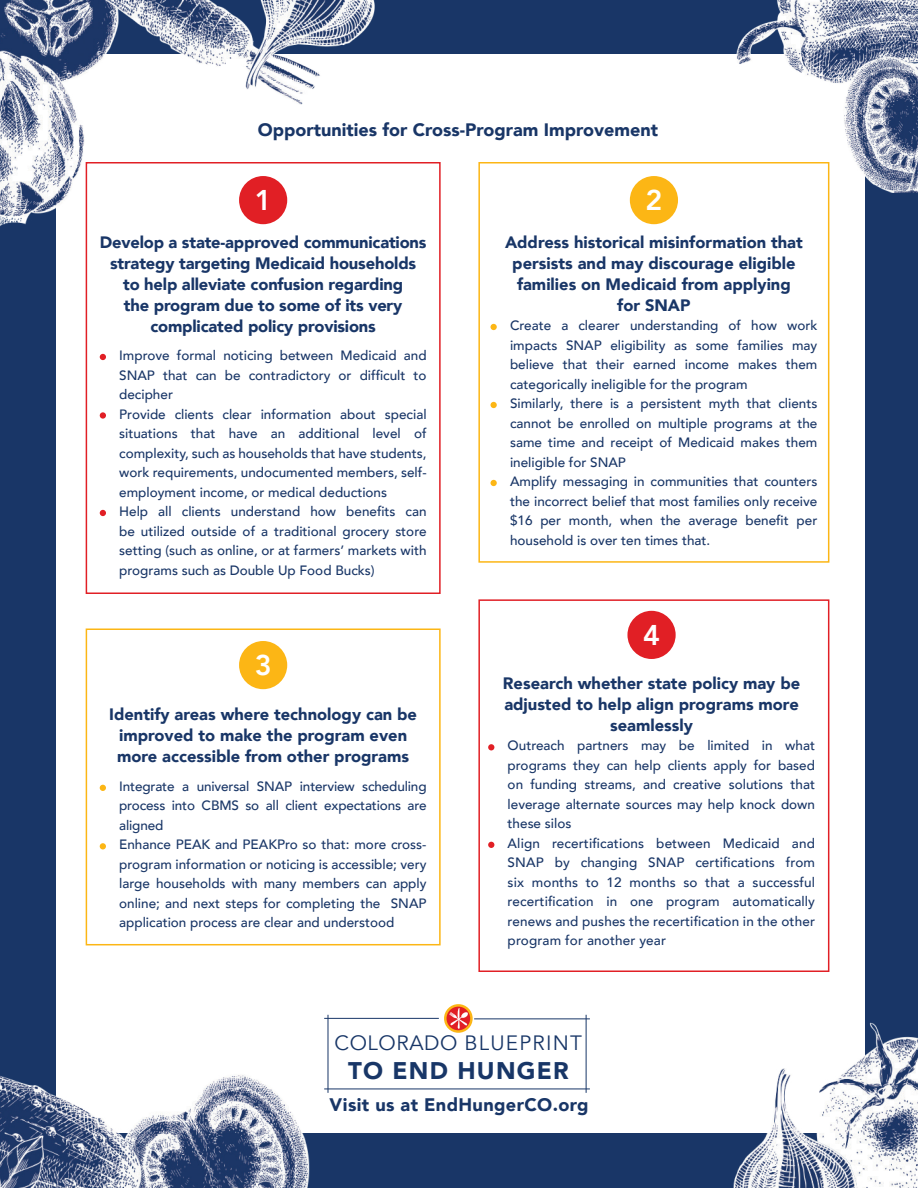
<style>
.page{position:relative;width:918px;height:1188px;background:#193667}
.page>*{position:absolute;margin:0;border:0;box-sizing:border-box;transform-origin:0 0}
.t1{font:800 28.5px "Avenir";color:#fff}
.t2{font:900 24px "Avenir";letter-spacing:.05em;color:#183667}
.t3{font:20.7px "Avenir";letter-spacing:.06em;color:#183667}
.t4{font:900 18.15px "Avenir";letter-spacing:.02em;color:#193667}
.t5{font:900 18px "Avenir";color:#193667}
.t6{font:900 16.5px/21px "Avenir";color:#193667;text-align:center}
.t7{font:500 13.5px/19.5px "Avenir";color:#193667}
</style>
<div class="page">
<div style="left:56px;top:55px;width:808px;height:1078px;background:#fff"></div>
<hr style="left:324px;top:1018px;width:115px;height:1px;background:#183667">
<hr style="left:474px;top:1018px;width:116px;height:1px;background:#183667">
<hr style="left:324px;top:1089px;width:266px;height:1px;background:#183667">
<hr style="left:328px;top:1015px;width:1px;height:78px;background:#183667">
<svg style="left:445px;top:1005px;width:26px;height:27px"></svg>
<div style="left:444px;top:1004px;width:29px;height:29px;border:2px solid #fcb615;border-radius:50%"></div>
<svg style="left:449px;top:1008px;width:19px;height:21px"></svg>
<img style="left:552px;top:892px;width:366px;height:296px">
<img style="left:0;top:1075px;width:310px;height:113px">
<img style="left:0;top:0;width:387px;height:246px">
<img style="left:605px;top:0;width:313px;height:192px">
<div style="left:86px;top:162px;width:355px;height:432px;border:2px solid #e11f25"></div>
<div style="left:478px;top:162px;width:351px;height:401px;border:2px solid #fcb615"></div>
<div style="left:86px;top:628px;width:355px;height:317px;border:2px solid #fcb615"></div>
<div style="left:478px;top:599px;width:351px;height:373px;border:2px solid #e11f25"></div>
<svg style="left:100px;top:354px;width:6px;height:6px"></svg>
<div style="left:100px;top:412px;width:6px;height:7px;background:#e11f25;border-radius:50%"></div>
<svg style="left:100px;top:510px;width:6px;height:6px"></svg>
<div style="left:239px;top:176px;width:48px;height:48px;background:#e11f25;border-radius:50%"></div>
<div style="left:630px;top:176px;width:48px;height:48px;background:#fcb615;border-radius:50%"></div>
<svg style="left:491px;top:324px;width:6px;height:6px"></svg>
<svg style="left:491px;top:402px;width:6px;height:6px"></svg>
<svg style="left:491px;top:480px;width:6px;height:6px"></svg>
<div style="left:239px;top:641px;width:48px;height:48px;background:#fcb615;border-radius:50%"></div>
<svg style="left:100px;top:785px;width:6px;height:6px"></svg>
<svg style="left:100px;top:843px;width:6px;height:6px"></svg>
<svg style="left:488px;top:744px;width:6px;height:6px"></svg>
<svg style="left:488px;top:842px;width:6px;height:6px"></svg>
<div style="left:627px;top:611px;width:49px;height:48px;background:#e11f25;border-radius:50%"></div>
<h3 class="t5" style="left:258px;top:114px;width:402px">Opportunities for Cross-Program Improvement</h3>
<h1 class="t1" style="left:255px;top:178px;width:18px">1</h1>
<h1 class="t1" style="left:646px;top:178px;width:18px">2</h1>
<p class="t6" style="left:505px;top:231px;width:299px">Address historical misinformation that persists and may discourage eligible families on Medicaid from applying for SNAP</p>
<p class="t7" style="left:510px;top:315px;width:309px">Create a clearer understanding of how work impacts SNAP eligibility as some families may believe that their earned income makes them categorically ineligible for the program<br>Similarly, there is a persistent myth that clients cannot be enrolled on multiple programs at the same time and receipt of Medicaid makes them ineligible for SNAP<br>Amplify messaging in communities that counters the incorrect belief that most families only receive $16 per month, when the average benefit per household is over ten times that.</p>
<p class="t6" style="left:100px;top:231px;width:328px">Develop a state-approved communications strategy targeting Medicaid households to help alleviate confusion regarding<br>the program due to some of its very complicated policy provisions</p>
<p class="t7" style="left:119px;top:345px;width:309px">Improve formal noticing between Medicaid and SNAP that can be contradictory or difficult to decipher<br>Provide clients clear information about special situations that have an additional level of complexity, such as households that have students, work requirements, undocumented members, self&shy;employment income, or medical deductions<br>Help all clients understand how benefits can be utilized outside of a traditional grocery store setting (such as online, or at farmers’ markets with programs such as Double Up Food Bucks)</p>
<h1 class="t1" style="left:255px;top:643px;width:18px">3</h1>
<p class="t6" style="left:109px;top:704px;width:309px">Identify areas where technology can be improved to make the program even more accessible from other programs</p>
<p class="t7" style="left:119px;top:776px;width:309px">Integrate a universal SNAP interview scheduling process into CBMS so all client expectations are aligned<br>Enhance PEAK and PEAKPro so that: more cross&shy;program information or noticing is accessible; very large households with many members can apply online; and next steps for completing the SNAP application process are clear and understood</p>
<h1 class="t1" style="left:643px;top:613px;width:18px">4</h1>
<p class="t6" style="left:503px;top:672px;width:299px">Research whether state policy may be adjusted to help align programs more seamlessly</p>
<p class="t7" style="left:508px;top:735px;width:309px">Outreach partners may be limited in what programs they can help clients apply for based on funding streams, and creative solutions that leverage alternate sources may help knock down these silos<br>Align recertifications between Medicaid and SNAP by changing SNAP certifications from six months to 12 months so that a successful recertification in one program automatically renews and pushes the recertification in the other program for another year</p>
<h3 class="t3" style="left:335px;top:1031px;width:249px">COLORADO BLUEPRINT</h3>
<h2 class="t2" style="left:348px;top:1050px;width:222px">TO END HUNGER</h2>
<h3 class="t4" style="left:330px;top:1089px;width:261px">Visit us at EndHungerCO.org</h3>
</div>
